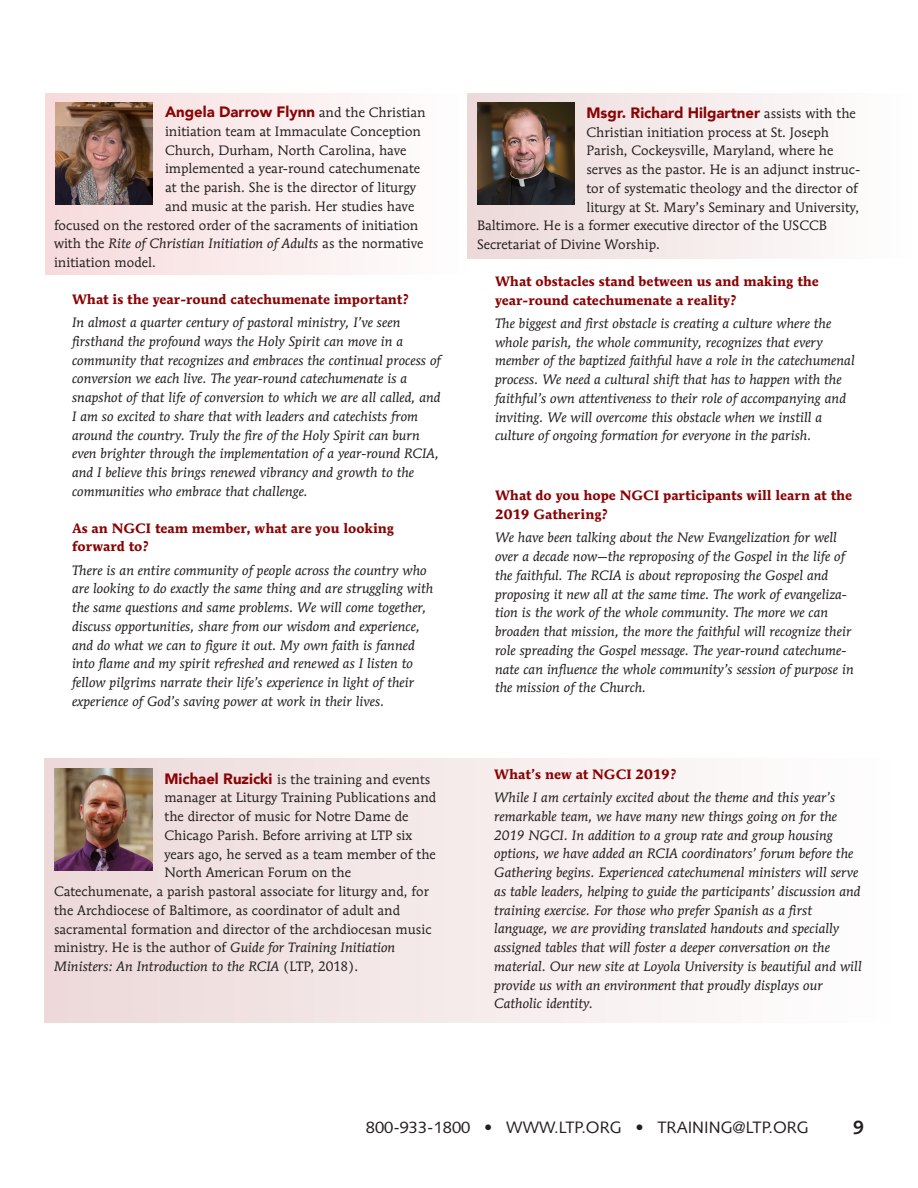
<style>
.page{position:relative;width:918px;height:1188px;background:#fff}
.page>*{position:absolute;margin:0;border:0;box-sizing:border-box;transform-origin:0 0}
.t1{font:700 19.5px "Syntax LT Std";color:#231f20}
.t2{font:16.5px "Syntax LT Std";color:#231f20}
.answer{font:900 15px "Avenir";color:#890304}
.body_copy{font:900 15px "Avenir";color:#890304}
.answer-2{font:italic 13.5px/18.8px "Mendoza Roman Std";color:#231f20}
.answer-3{font:13.5px "Mendoza Roman Std";color:#231f20}
.body_copy-2{font:13.5px "Mendoza Roman Std";color:#231f20}
.question{font:700 13.5px/18.8px "Mendoza Roman Std";color:#890304}
.body_copy-3{font:italic 13.5px "Mendoza Roman Std";color:#231f20}
.s1{font-family:"Mendoza Roman Std";font-weight:400;font-size:13.5px;color:#231f20}
.s2{font-style:normal}
.s3{font-family:"Avenir";font-weight:900;font-size:15px;color:#890304}
</style>
<div class="page">
<div style="left:45px;top:94px;width:423px;height:181px;background:linear-gradient(to right,#f2d6d7,#fff)"></div>
<div style="left:467px;top:94px;width:445px;height:165px;background:linear-gradient(to right,#e8d4d4,#fff)"></div>
<div style="left:45px;top:758px;width:846px;height:264px;background:linear-gradient(to right,#ecd8d8,#fffefe)"></div>
<img style="left:56px;top:102px;width:97px;height:102px">
<img style="left:477px;top:103px;width:97px;height:102px">
<img style="left:55px;top:769px;width:97px;height:102px">
<p class="body_copy" style="left:165px;top:99px;width:262px">Angela Darrow Flynn <span class="s1">and the Christian</span></p>
<p class="body_copy-2" style="left:165px;top:123px;width:258px">initiation team at Immaculate Conception</p>
<p class="body_copy-2" style="left:165px;top:142px;width:243px">Church, Durham, North Carolina, have</p>
<p class="body_copy-2" style="left:165px;top:160px;width:257px">implemented a year-round catechumenate</p>
<p class="body_copy-2" style="left:165px;top:179px;width:253px">at the parish. She is the director of liturgy</p>
<p class="body_copy-2" style="left:165px;top:198px;width:251px">and music at the parish. Her studies have</p>
<p class="body_copy-2" style="left:54px;top:217px;width:366px">focused on the restored order of the sacraments of initiation</p>
<p class="body_copy-3" style="left:54px;top:235px;width:371px"><span class="s2">with the</span> Rite of Christian Initiation of Adults <span class="s2">as the normative</span></p>
<p class="body_copy-2" style="left:54px;top:254px;width:103px">initiation model.</p>
<p class="question" style="left:72px;top:290px;width:338px">What is the year-round catechumenate important?</p>
<p class="answer-2" style="left:72px;top:313px;width:370px">In almost a quarter century of pastoral ministry, I’ve seen firsthand the profound ways the Holy Spirit can move in a community that recognizes and embraces the continual process of conversion we each live. The year-round catechumenate is a snapshot of that life of conversion to which we are all called, and I am so excited to share that with leaders and catechists from around the country. Truly the fire of the Holy Spirit can burn even brighter through the implementation of a year-round RCIA, and I believe this brings renewed vibrancy and growth to the communities who embrace that challenge.</p>
<p class="question" style="left:72px;top:518px;width:324px">As an NGCI team member, what are you looking forward to?</p>
<p class="answer-2" style="left:72px;top:560px;width:363px">There is an entire community of people across the country who are looking to do exactly the same thing and are struggling with the same questions and same problems. We will come together, discuss opportunities, share from our wisdom and experience, and do what we can to figure it out. My own faith is fanned into flame and my spirit refreshed and renewed as I listen to fellow pilgrims narrate their life’s experience in light of their experience of God’s saving power at work in their lives.</p>
<p class="answer-3" style="left:164px;top:771px;width:267px"><span class="s3">Michael Ruzicki</span> is the training and events</p>
<p class="answer-3" style="left:164px;top:789px;width:274px">manager at Liturgy Training Publications and</p>
<p class="answer-3" style="left:164px;top:808px;width:246px">the director of music for Notre Dame de</p>
<p class="answer-3" style="left:164px;top:827px;width:250px">Chicago Parish. Before arriving at LTP six</p>
<p class="answer-3" style="left:164px;top:846px;width:273px">years ago, he served as a team member of the</p>
<p class="answer-3" style="left:164px;top:864px;width:188px">North American Forum on the</p>
<p class="answer-3" style="left:54px;top:883px;width:377px">Catechumenate, a parish pastoral associate for liturgy and, for</p>
<p class="answer-3" style="left:54px;top:902px;width:348px">the Archdiocese of Baltimore, as coordinator of adult and</p>
<p class="answer-3" style="left:54px;top:921px;width:379px">sacramental formation and director of the archdiocesan music</p>
<p class="answer-2" style="left:54px;top:938px;width:343px"><span class="s2">ministry. He is the author of</span> Guide for Training Initiation</p>
<p class="answer-2" style="left:54px;top:957px;width:306px">Ministers: An Introduction to the RCIA <span class="s2">(LTP, 2018).</span></p>
<p class="answer" style="left:586px;top:100px;width:271px">Msgr. Richard Hilgartner <span class="s1">assists with the</span></p>
<p class="answer-3" style="left:586px;top:124px;width:244px">Christian initiation process at St. Joseph</p>
<p class="answer-3" style="left:586px;top:142px;width:248px">Parish, Cockeysville, Maryland, where he</p>
<p class="answer-3" style="left:586px;top:161px;width:275px">serves as the pastor. He is an adjunct instruc-</p>
<p class="answer-3" style="left:586px;top:180px;width:273px">tor of systematic theology and the director of</p>
<p class="answer-3" style="left:586px;top:199px;width:274px">liturgy at St. Mary’s Seminary and University,</p>
<p class="answer-3" style="left:477px;top:217px;width:352px">Baltimore. He is a former executive director of the USCCB</p>
<p class="answer-3" style="left:477px;top:236px;width:184px">Secretariat of Divine Worship.</p>
<p class="question" style="left:495px;top:272px;width:325px">What obstacles stand between us and making the year-round catechumenate a reality?</p>
<p class="answer-2" style="left:495px;top:314px;width:361px">The biggest and first obstacle is creating a culture where the whole parish, the whole community, recognizes that every member of the baptized faithful have a role in the catechumenal process. We need a cultural shift that has to happen with the faithful’s own attentiveness to their role of accompanying and inviting. We will overcome this obstacle when we instill a culture of ongoing formation for everyone in the parish.</p>
<p class="question" style="left:495px;top:486px;width:359px">What do you hope NGCI participants will learn at the<br>2019 Gathering?</p>
<p class="answer-2" style="left:495px;top:528px;width:360px">We have been talking about the New Evangelization for well over a decade now—the reproposing of the Gospel in the life of the faithful. The RCIA is about reproposing the Gospel and proposing it new all at the same time. The work of evangeliza&shy;tion is the work of the whole community. The more we can broaden that mission, the more the faithful will recognize their role spreading the Gospel message. The year-round catechume&shy;nate can influence the whole community’s session of purpose in the mission of the Church.</p>
<p class="question" style="left:494px;top:764px;width:184px">What’s new at NGCI 2019?</p>
<p class="answer-2" style="left:494px;top:788px;width:369px">While I am certainly excited about the theme and this year’s remarkable team, we have many new things going on for the 2019 NGCI. In addition to a group rate and group housing options, we have added an RCIA coordinators’ forum before the Gathering begins. Experienced catechumenal ministers will serve as table leaders, helping to guide the participants’ discussion and training exercise. For those who prefer Spanish as a first language, we are providing translated handouts and specially assigned tables that will foster a deeper conversation on the material. Our new site at Loyola University is beautiful and will provide us with an environment that proudly displays our Catholic identity.</p>
<p class="t2" style="left:366px;top:1118px;width:444px">800-933-1800 • WWW.LTP.ORG • TRAINING@LTP.ORG</p>
<h1 class="t1" style="left:853px;top:1116px;width:12px">9</h1>
</div>
